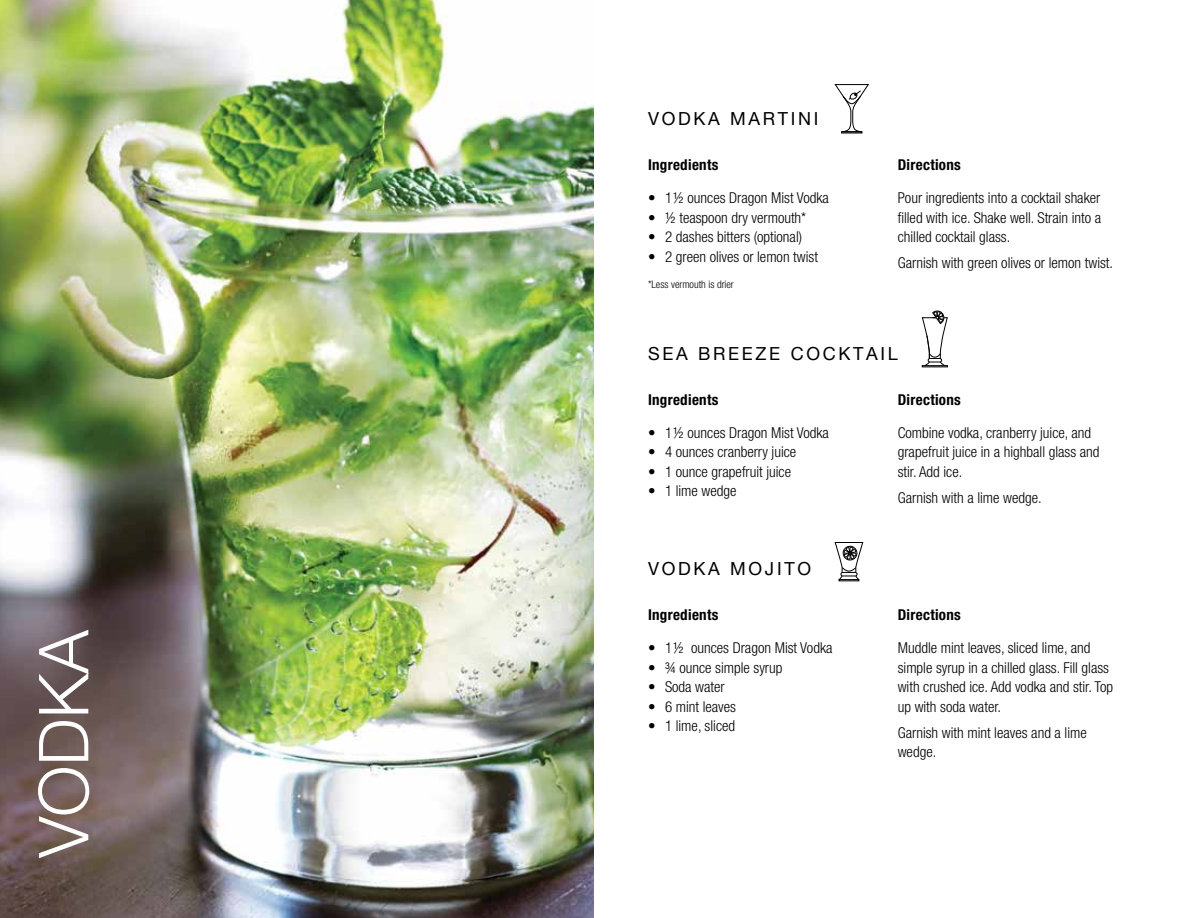
<style>
.page{position:relative;width:1188px;height:918px;background:#fff}
.page>*{position:absolute;margin:0;border:0;box-sizing:border-box;transform-origin:0 0}
.t1{font:300 69px "Helvetica Neue";color:#fff}
.t2{font:18px "Helvetica Neue";letter-spacing:.15em;color:#000}
.t3{font:300 condensed 15px/19.5px "Helvetica Neue";color:#000}
.t4{font:700 condensed 15px "Helvetica Neue";letter-spacing:.02em;color:#000}
.t5{font:300 condensed 10.5px "Helvetica Neue";color:#000}
</style>
<div class="page">
<img style="left:0;top:0;width:594px;height:918px">
<svg style="left:835px;top:84px;width:34px;height:49px"></svg>
<svg style="left:922px;top:310px;width:26px;height:57px"></svg>
<svg style="left:835px;top:543px;width:28px;height:38px"></svg>
<h1 class="t1" style="left:8px;top:858px;width:230px;rotate:-90deg">VODKA</h1>
<p class="t2" style="left:648px;top:106px;width:172px">VODKA MARTINI</p>
<p class="t4" style="left:648px;top:156px;width:72px">Ingredients</p>
<p class="t3" style="left:648px;top:188px;width:182px">• 1 ½ ounces Dragon Mist Vodka</p>
<p class="t3" style="left:648px;top:207px;width:160px">• ½ teaspoon dry vermouth*</p>
<p class="t3" style="left:648px;top:227px;width:156px">• 2 dashes bitters (optional)</p>
<p class="t3" style="left:648px;top:246px;width:171px">• 2 green olives or lemon twist</p>
<p class="t5" style="left:648px;top:278px;width:87px">*Less vermouth is drier</p>
<p class="t4" style="left:898px;top:156px;width:65px">Directions</p>
<p class="t3" style="left:898px;top:188px;width:205px;text-align:justify">Pour ingredients into a cocktail shaker filled with ice. Shake well. Strain into a chilled cocktail glass.</p>
<p class="t3" style="left:898px;top:253px;width:217px">Garnish with green olives or lemon twist.</p>
<p class="t2" style="left:648px;top:341px;width:251px">SEA BREEZE COCKTAIL</p>
<p class="t4" style="left:648px;top:390px;width:72px">Ingredients</p>
<p class="t3" style="left:648px;top:423px;width:182px">• 1 ½ ounces Dragon Mist Vodka</p>
<p class="t3" style="left:648px;top:442px;width:150px">• 4 ounces cranberry juice</p>
<p class="t3" style="left:648px;top:462px;width:145px">• 1 ounce grapefruit juice</p>
<p class="t3" style="left:648px;top:481px;width:90px">• 1 lime wedge</p>
<p class="t4" style="left:898px;top:390px;width:65px">Directions</p>
<p class="t3" style="left:898px;top:423px;width:203px">Combine vodka, cranberry juice, and grapefruit juice in a highball glass and stir. Add ice.</p>
<p class="t3" style="left:898px;top:488px;width:146px">Garnish with a lime wedge.</p>
<p class="t2" style="left:648px;top:556px;width:165px">VODKA MOJITO</p>
<p class="t4" style="left:648px;top:606px;width:72px">Ingredients</p>
<p class="t3" style="left:648px;top:638px;width:186px">• 1 ½ ounces Dragon Mist Vodka</p>
<p class="t3" style="left:648px;top:657px;width:136px">• ¾ ounce simple syrup</p>
<p class="t3" style="left:648px;top:677px;width:78px">• Soda water</p>
<p class="t3" style="left:648px;top:696px;width:90px">• 6 mint leaves</p>
<p class="t3" style="left:648px;top:716px;width:89px">• 1 lime, sliced</p>
<p class="t4" style="left:898px;top:606px;width:65px">Directions</p>
<p class="t3" style="left:898px;top:638px;width:217px">Muddle mint leaves, sliced lime, and simple syrup in a chilled glass. Fill glass with crushed ice. Add vodka and stir. Top up with soda water.</p>
<p class="t3" style="left:898px;top:723px;width:191px">Garnish with mint leaves and a lime wedge.</p>
</div>
